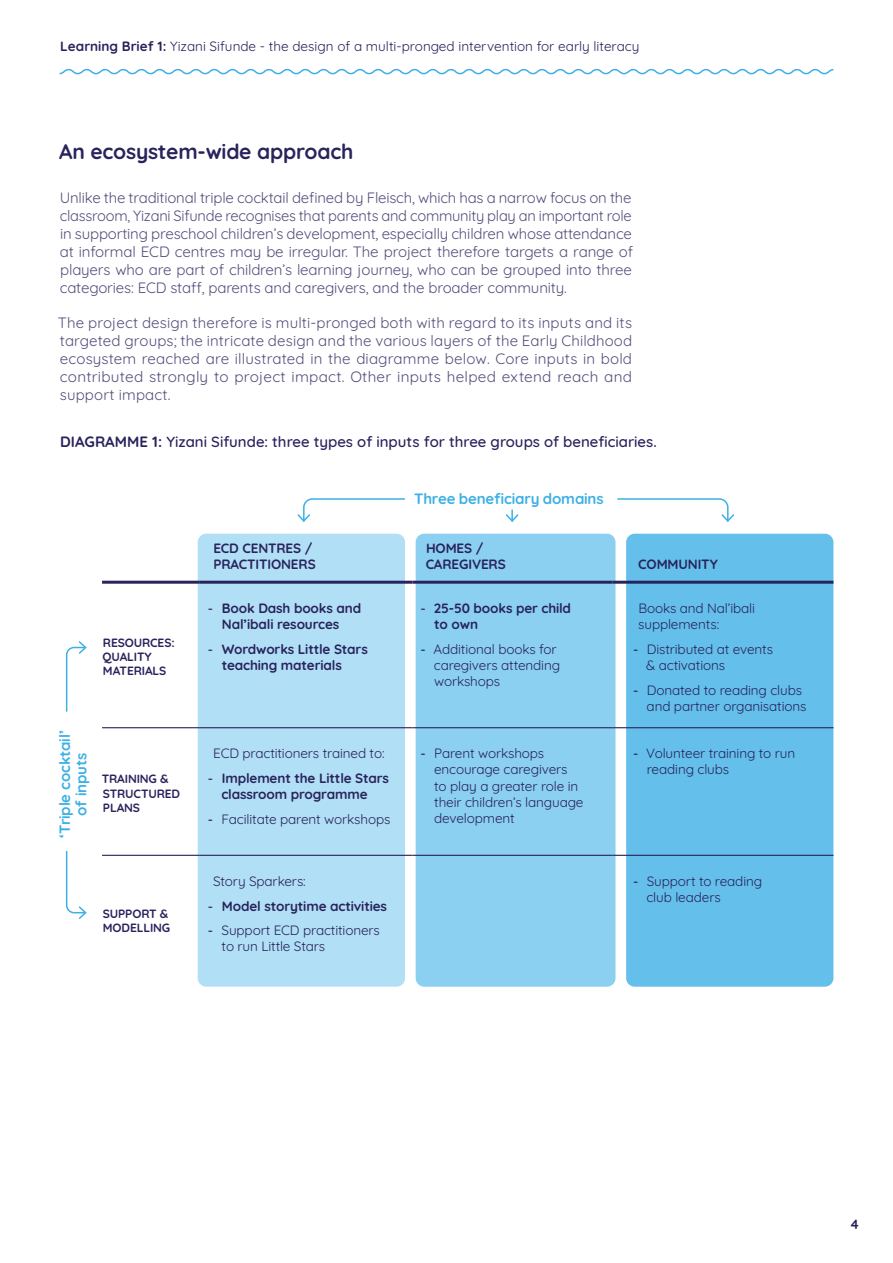
<style>
.page{position:relative;width:893px;height:1263px;background:#fff}
.page>*{position:absolute;margin:0;border:0;box-sizing:border-box;transform-origin:0 0}
.t1{font:700 21px "Quicksand";letter-spacing:-.01em;color:#29235c}
.t2{font:15px/18px "Quicksand";color:#544f7d;text-align:justify}
.t3{font:500 15px "Quicksand";color:#29235c}
.t4{font:700 15px/16.5px "Quicksand";letter-spacing:-.01em;color:#3db0e5;text-align:center}
.t5{font:13.5px/16.2px "Quicksand";letter-spacing:-.01em;color:#29235c}
.t6{font:700 13.5px/16.2px "Quicksand";letter-spacing:-.01em;color:#29235c}
.t7{font:700 12px/14.4px "Quicksand";letter-spacing:-.01em;color:#29235c}
.s1{font-weight:700}
.s2{font-weight:500}
</style>
<div class="page">
<div style="left:626px;top:534px;width:207px;height:453px;background:#64c0ea;border-radius:9px"></div>
<div style="left:416px;top:534px;width:199px;height:453px;background:#8bd0f0;border-radius:9px"></div>
<div style="left:198px;top:534px;width:207px;height:453px;background:#b1dff5;border-radius:9px"></div>
<hr style="left:102px;top:581px;width:98px;height:3px;background:#29235c">
<hr style="left:200px;top:581px;width:212px;height:3px;background:#29235c">
<hr style="left:412px;top:581px;width:200px;height:3px;background:#29235c">
<hr style="left:612px;top:581px;width:221px;height:3px;background:#29235c">
<hr style="left:102px;top:727px;width:98px;height:1px;background:#29235c">
<hr style="left:200px;top:727px;width:212px;height:1px;background:#29235c">
<hr style="left:412px;top:727px;width:200px;height:1px;background:#29235c">
<hr style="left:612px;top:727px;width:221px;height:1px;background:#29235c">
<hr style="left:102px;top:855px;width:98px;height:1px;background:#29235c">
<hr style="left:200px;top:855px;width:212px;height:1px;background:#29235c">
<hr style="left:412px;top:855px;width:200px;height:1px;background:#29235c">
<hr style="left:612px;top:855px;width:221px;height:1px;background:#29235c">
<svg style="left:506px;top:510px;width:13px;height:12px"></svg>
<svg style="left:617px;top:498px;width:117px;height:24px"></svg>
<svg style="left:297px;top:498px;width:108px;height:24px"></svg>
<svg style="left:65px;top:641px;width:22px;height:71px"></svg>
<svg style="left:65px;top:850px;width:22px;height:69px"></svg>
<svg style="left:59px;top:68px;width:775px;height:7px"></svg>
<p class="t5" style="left:60px;top:36px;width:581px"><span class="s1">Learning Brief 1:</span> Yizani Sifunde - the design of a multi-pronged intervention for early literacy</p>
<h1 class="t1" style="left:59px;top:134px;width:296px">An ecosystem-wide approach</h1>
<p class="t2" style="left:60px;top:187px;width:575px">Unlike the traditional triple cocktail defined by Fleisch, which has a narrow focus on the classroom, Yizani Sifunde recognises that parents and community play an important role in supporting preschool children’s development, especially children whose attendance at informal ECD centres may be irregular. The project therefore targets a range of players who are part of children’s learning journey, who can be grouped into three categories: ECD staff, parents and caregivers, and the broader community.</p>
<p class="t2" style="left:58px;top:312px;width:576px">The project design therefore is multi-pronged both with regard to its inputs and its targeted groups; the intricate design and the various layers of the Early Childhood ecosystem reached are illustrated in the diagramme below. Core inputs in bold contributed strongly to project impact. Other inputs helped extend reach and support impact.</p>
<p class="t3" style="left:60px;top:430px;width:598px"><span class="s1">DIAGRAMME 1:</span> Yizani Sifunde: three types of inputs for three groups of beneficiaries.</p>
<p class="t7" style="left:103px;top:634px;width:74px">RESOURCES:<br>QUALITY<br>MATERIALS</p>
<p class="t4" style="left:55px;top:838px;width:109px;rotate:-90deg">‘Triple cocktail’ of inputs</p>
<p class="t7" style="left:102px;top:771px;width:80px">TRAINING &amp;<br>STRUCTURED<br>PLANS</p>
<p class="t7" style="left:103px;top:905px;width:69px">SUPPORT &amp;<br>MODELLING</p>
<p class="t4" style="left:414px;top:489px;width:191px">Three beneficiary domains</p>
<p class="t6" style="left:213px;top:539px;width:104px">ECD CENTRES /<br>PRACTITIONERS</p>
<p class="t6" style="left:426px;top:539px;width:82px">HOMES /<br>CAREGIVERS</p>
<p class="t6" style="left:208px;top:599px;width:155px;text-align:center"><span class="s2">-</span> Book Dash books and<br>Nal’ibali resources</p>
<p class="t6" style="left:222px;top:639px;width:148px;text-indent:-14px"><span class="s2">-</span> Wordworks Little Stars teaching materials</p>
<p class="t6" style="left:434px;top:599px;width:138px;text-indent:-14px"><span class="s2">-</span> 25-50 books per child to own</p>
<p class="t5" style="left:434px;top:639px;width:128px;text-indent:-13px"><span class="s2">-</span> Additional books for caregivers attending workshops</p>
<p class="t6" style="left:638px;top:555px;width:81px">COMMUNITY</p>
<p class="t5" style="left:638px;top:598px;width:118px">Books and Nal’ibali supplements:</p>
<p class="t5" style="left:646px;top:639px;width:129px;text-indent:-13px"><span class="s2">-</span> Distributed at events &amp; activations</p>
<p class="t5" style="left:647px;top:680px;width:161px;text-indent:-13px"><span class="s2">-</span> Donated to reading clubs and partner organisations</p>
<p class="t5" style="left:213px;top:744px;width:173px">ECD practitioners trained to:</p>
<p class="t6" style="left:208px;top:769px;width:183px;text-align:center"><span class="s2">-</span> Implement the Little Stars classroom programme</p>
<p class="t5" style="left:208px;top:809px;width:184px"><span class="s2">-</span> Facilitate parent workshops</p>
<p class="t5" style="left:213px;top:871px;width:94px">Story Sparkers:</p>
<p class="t6" style="left:208px;top:896px;width:181px"><span class="s2">-</span> Model storytime activities</p>
<p class="t5" style="left:222px;top:921px;width:160px;text-indent:-14px"><span class="s2">-</span> Support ECD practitioners to run Little Stars</p>
<p class="t5" style="left:434px;top:744px;width:151px;text-indent:-13px"><span class="s2">-</span> Parent workshops encourage caregivers to play a greater role in their children’s language development</p>
<p class="t5" style="left:647px;top:744px;width:150px;text-indent:-14px"><span class="s2">-</span> Volunteer training to run reading clubs</p>
<p class="t5" style="left:646px;top:871px;width:117px;text-indent:-13px"><span class="s2">-</span> Support to reading club leaders</p>
<p class="t6" style="left:851px;top:1215px;width:9px">4</p>
</div>
